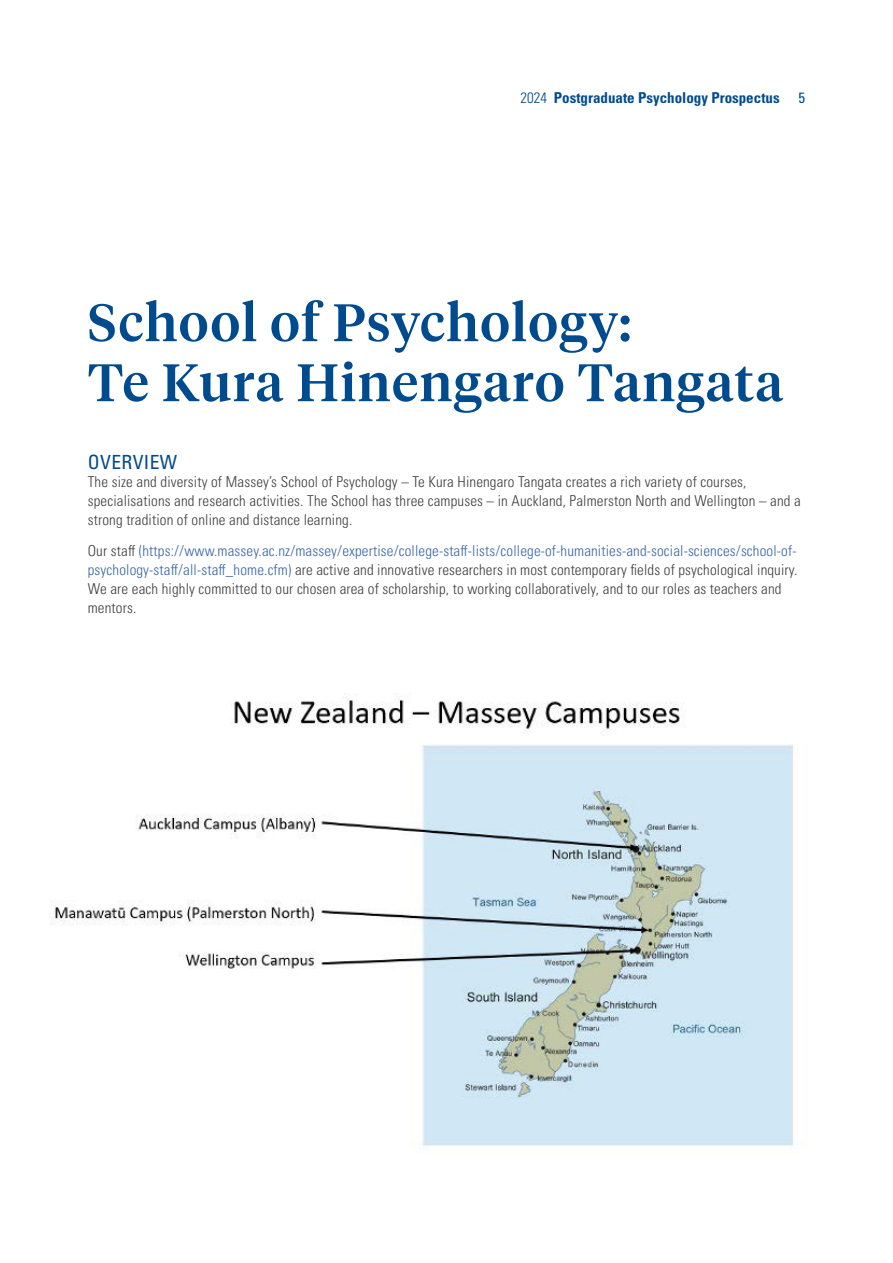
<style>
.page{position:relative;width:893px;height:1263px;background:#fff}
.page>*{position:absolute;margin:0;border:0;box-sizing:border-box;transform-origin:0 0}
.t1{font:500 52.5px/60px "Tiempos Headline";letter-spacing:.03em;color:#004b8d}
.t2{font:condensed 19.5px "Univers LT Pro";letter-spacing:.02em;color:#004b8d}
.t3{font:300 condensed 15px/18.8px "Univers LT Pro";letter-spacing:.01em;color:#414042}
.t4{font:700 condensed 15px "Univers LT Pro";color:#004b8d}
.t5{font:condensed 15px "Univers LT Pro";color:#004b8d}
.s1{font-weight:300}
.s2{color:#3a68a5}
</style>
<div class="page">
<img style="left:52px;top:693px;width:742px;height:456px">
<p class="t4" style="left:520px;top:89px;width:261px"><span class="s1">2024</span> Postgraduate Psychology Prospectus</p>
<p class="t5" style="left:798px;top:88px;width:8px">5</p>
<h1 class="t1" style="left:88px;top:290px;width:697px">School of Psychology:<br>Te Kura Hinengaro Tangata</h1>
<h2 class="t2" style="left:88px;top:449px;width:91px">OVERVIEW</h2>
<p class="t3" style="left:88px;top:472px;width:714px">The size and diversity of Massey’s School of Psychology – Te Kura Hinengaro Tangata creates a rich variety of courses, specialisations and research activities. The School has three campuses – in Auckland, Palmerston North and Wellington – and a strong tradition of online and distance learning.</p>
<p class="t3" style="left:88px;top:541px;width:711px">Our staff <span class="s2">(https://www.massey.ac.nz/massey/expertise/college-staff-lists/college-of-humanities-and-social-sciences/school-of&shy;psychology-staff/all-staff_home.cfm)</span> are active and innovative researchers in most contemporary fields of psychological inquiry.<br>We are each highly committed to our chosen area of scholarship, to working collaboratively, and to our roles as teachers and mentors.</p>
</div>
